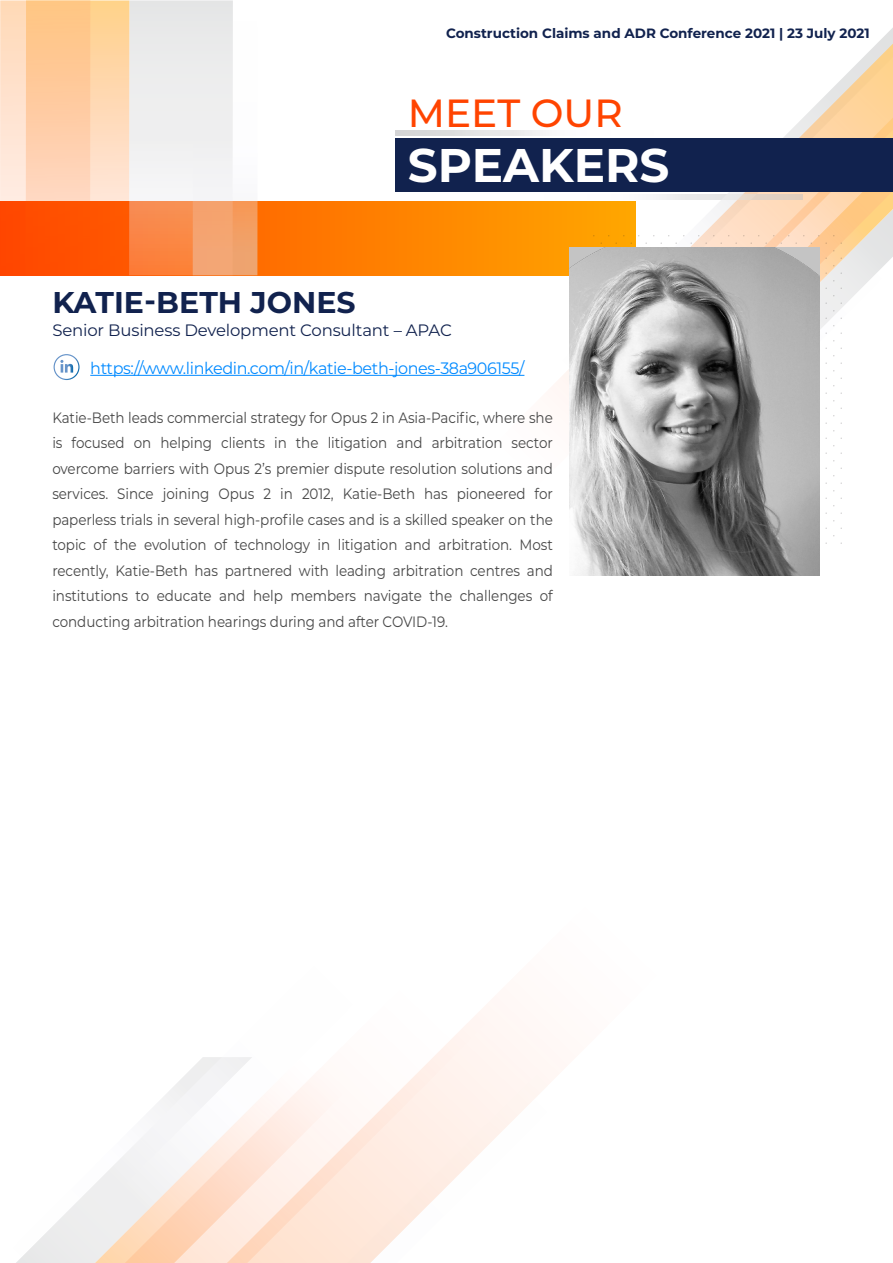
<style>
.page{position:relative;width:893px;height:1263px;background:#fff}
.page>*{position:absolute;margin:0;border:0;box-sizing:border-box;transform-origin:0 0}
.t1{font:700 47.25px "Montserrat";color:#fff}
.t2{font:500 39.3px "Montserrat";color:#f40}
.t3{font:700 30px "Montserrat";color:#11224e}
.t4{font:16.5px "Montserrat";letter-spacing:-.025em;color:#008aff}
.t5{font:16.5px "Montserrat";letter-spacing:-.01em;color:#11224e}
.t6{font:15px/25.5px "Montserrat";letter-spacing:-.005em;color:#474747;text-align:justify;scale:.9 1}
.t7{font:700 13.5px "Montserrat";color:#11224e}
</style>
<div class="page">
<svg style="left:16px;top:1184px;width:79px;height:79px"></svg>
<svg style="left:95px;top:1155px;width:30px;height:108px"></svg>
<svg style="left:125px;top:1057px;width:102px;height:206px"></svg>
<svg style="left:227px;top:1004px;width:332px;height:259px"></svg>
<svg style="left:358px;top:44px;width:535px;height:465px"></svg>
<svg style="left:258px;top:201px;width:378px;height:74px;background:#ff8700"></svg>
<svg style="left:592px;top:234px;width:251px;height:310px"></svg>
<svg style="left:233px;top:201px;width:25px;height:74px;background:#f19e62"></svg>
<svg style="left:129px;top:0;width:104px;height:275px"></svg>
<svg style="left:90px;top:0;width:39px;height:275px;background:#ffb682"></svg>
<svg style="left:0;top:0;width:90px;height:275px;background:#ffaf80"></svg>
<div style="left:396px;top:138px;width:497px;height:53px;background:#11224e"></div>
<svg style="left:396px;top:195px;width:406px;height:5px"></svg>
<svg style="left:396px;top:130px;width:406px;height:5px"></svg>
<hr style="left:90px;top:375px;width:434px;height:1px;background:#008aff">
<svg style="left:54px;top:354px;width:26px;height:26px"></svg>
<img style="left:570px;top:247px;width:250px;height:329px">
<p class="t7" style="left:446px;top:24px;width:425px">Construction Claims and ADR Conference 2021 | 23 July 2021</p>
<h3 class="t3" style="left:52px;top:281px;width:305px">KATIE-BETH JONES</h3>
<h2 class="t2" style="left:408px;top:86px;width:216px">MEET OUR</h2>
<h1 class="t1" style="left:408px;top:131px;width:263px">SPEAKERS</h1>
<p class="t5" style="left:52px;top:319px;width:401px">Senior Business Development Consultant – APAC</p>
<p class="t4" style="left:90px;top:356px;width:436px">https://www.linkedin.com/in/katie-beth-jones-38a906155/</p>
<p class="t6" style="left:52px;top:404px;width:558px">Katie-Beth leads commercial strategy for Opus 2 in Asia-Pacific, where she is focused on helping clients in the litigation and arbitration sector overcome barriers with Opus 2’s premier dispute resolution solutions and services. Since joining Opus 2 in 2012, Katie-Beth has pioneered for paperless trials in several high-profile cases and is a skilled speaker on the topic of the evolution of technology in litigation and arbitration. Most recently, Katie-Beth has partnered with leading arbitration centres and institutions to educate and help members navigate the challenges of conducting arbitration hearings during and after COVID-19.</p>
</div>
